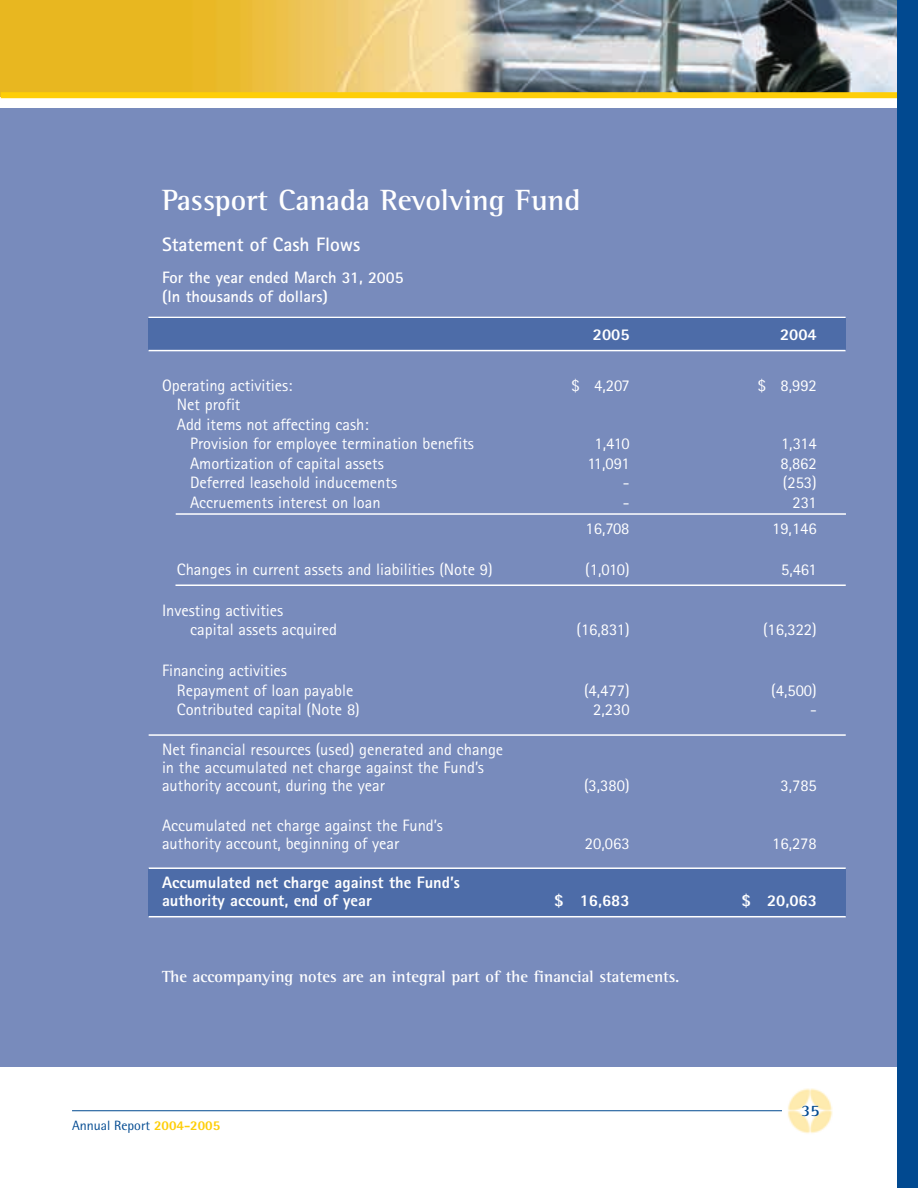
<style>
.page{position:relative;width:918px;height:1188px;background:#fff}
.page>*{position:absolute;margin:0;border:0;box-sizing:border-box;transform-origin:0 0}
.t1{font:700 30px "Rotis Semi Serif";color:#fff}
.t2{font:700 19.5px "Rotis Sans Serif";color:#fff}
.t3{font:16.5px/18px "Rotis Sans Serif";color:#fff}
.t4{font:800 16.5px/18px "Rotis Sans Serif";color:#fff}
.t5{font:700 16.5px "Rotis Semi Serif";color:#fff}
.t6{font:700 16.5px/19.5px "Rotis Sans Serif";color:#fff}
.t7{font:700 16.5px "Rotis Serif";color:#014990}
.t8{font:13.5px "Rotis Semi Sans";color:#014990}
.s1{font-weight:800;color:#fece08}
</style>
<div class="page">
<hr style="left:72px;top:1110px;width:761px;height:1px;background:#014990">
<img style="left:783px;top:1088px;width:50px;height:46px">
<img style="left:1px;top:0;width:897px;height:92px">
<div style="left:1px;top:92px;width:900px;height:6px;background:#fece08"></div>
<div style="left:6px;top:108px;width:911px;height:958px;background:#788bbc"></div>
<div style="left:149px;top:868px;width:697px;height:49px;background:#4d6ca8"></div>
<hr style="left:148px;top:317px;width:698px;height:1px;background:#fff">
<div style="left:148px;top:318px;width:698px;height:33px;background:#4d6ca8"></div>
<hr style="left:148px;top:350px;width:698px;height:1px;background:#fff">
<hr style="left:149px;top:734px;width:697px;height:2px;background:#fff">
<hr style="left:149px;top:867px;width:697px;height:2px;background:#fff">
<hr style="left:149px;top:916px;width:697px;height:1px;background:#fff">
<hr style="left:176px;top:584px;width:670px;height:2px;background:#fff">
<hr style="left:176px;top:513px;width:670px;height:2px;background:#fff">
<div style="left:0;top:108px;width:15px;height:958px;background:#788bbc"></div>
<div style="left:898px;top:0;width:20px;height:1188px;background:#014990"></div>
<h1 class="t1" style="left:162px;top:190px;width:420px">Passport Canada Revolving Fund</h1>
<p class="t2" style="left:162px;top:238px;width:200px">Statement of Cash Flows</p>
<p class="t6" style="left:162px;top:269px;width:243px">For the year ended March 31, 2005 (In thousands of dollars)</p>
<p class="t4" style="left:593px;top:327px;width:38px">2005</p>
<p class="t4" style="left:780px;top:327px;width:38px">2004</p>
<p class="t3" style="left:162px;top:378px;width:132px">Operating activities:</p>
<p class="t3" style="left:571px;top:378px;width:60px">$ 4,207</p>
<p class="t3" style="left:758px;top:378px;width:61px">$ 8,992</p>
<p class="t3" style="left:177px;top:397px;width:65px">Net profit</p>
<p class="t3" style="left:177px;top:417px;width:194px">Add items not affecting cash:</p>
<p class="t3" style="left:190px;top:436px;width:285px">Provision for employee termination benefits</p>
<p class="t3" style="left:594px;top:436px;width:37px">1,410</p>
<p class="t3" style="left:781px;top:436px;width:37px">1,314</p>
<p class="t3" style="left:190px;top:456px;width:195px">Amortization of capital assets</p>
<p class="t3" style="left:587px;top:456px;width:44px">11,091</p>
<p class="t3" style="left:780px;top:456px;width:38px">8,862</p>
<p class="t3" style="left:190px;top:475px;width:209px">Deferred leasehold inducements</p>
<p class="t3" style="left:623px;top:475px;width:8px">-</p>
<p class="t3" style="left:783px;top:475px;width:35px">(253)</p>
<p class="t3" style="left:190px;top:495px;width:192px">Accruements interest on loan</p>
<p class="t3" style="left:623px;top:495px;width:8px">-</p>
<p class="t3" style="left:793px;top:495px;width:26px">231</p>
<p class="t3" style="left:586px;top:521px;width:46px">16,708</p>
<p class="t3" style="left:772px;top:521px;width:46px">19,146</p>
<p class="t3" style="left:177px;top:562px;width:317px">Changes in current assets and liabilities (Note 9)</p>
<p class="t3" style="left:585px;top:562px;width:46px">(1,010)</p>
<p class="t3" style="left:781px;top:562px;width:37px">5,461</p>
<p class="t3" style="left:190px;top:602px;width:149px;line-height:19.5px;text-indent:-28px">Investing activities<br>capital assets acquired</p>
<p class="t3" style="left:576px;top:622px;width:55px">(16,831)</p>
<p class="t3" style="left:763px;top:622px;width:55px">(16,322)</p>
<p class="t3" style="left:177px;top:663px;width:178px;line-height:19.5px;text-indent:-15px">Financing activities<br>Repayment of loan payable</p>
<p class="t3" style="left:584px;top:683px;width:47px">(4,477)</p>
<p class="t3" style="left:771px;top:683px;width:47px">(4,500)</p>
<p class="t3" style="left:177px;top:702px;width:185px">Contributed capital (Note 8)</p>
<p class="t3" style="left:593px;top:702px;width:38px">2,230</p>
<p class="t3" style="left:810px;top:702px;width:8px">-</p>
<p class="t3" style="left:162px;top:742px;width:343px">Net financial resources (used) generated and change in the accumulated net charge against the Fund’s authority account, during the year</p>
<p class="t3" style="left:584px;top:778px;width:47px">(3,380)</p>
<p class="t3" style="left:780px;top:778px;width:38px">3,785</p>
<p class="t3" style="left:162px;top:818px;width:283px">Accumulated net charge against the Fund’s authority account, beginning of year</p>
<p class="t4" style="left:162px;top:875px;width:299px">Accumulated net charge against the Fund’s authority account, end of year</p>
<p class="t3" style="left:585px;top:836px;width:46px">20,063</p>
<p class="t3" style="left:772px;top:836px;width:46px">16,278</p>
<p class="t4" style="left:554px;top:893px;width:77px">$ 16,683</p>
<p class="t4" style="left:741px;top:893px;width:77px">$ 20,063</p>
<p class="t5" style="left:162px;top:971px;width:519px">The accompanying notes are an integral part of the financial statements.</p>
<p class="t8" style="left:72px;top:1120px;width:150px">Annual Report <span class="s1">2004-2005</span></p>
<p class="t7" style="left:801px;top:1105px;width:20px">35</p>
</div>
